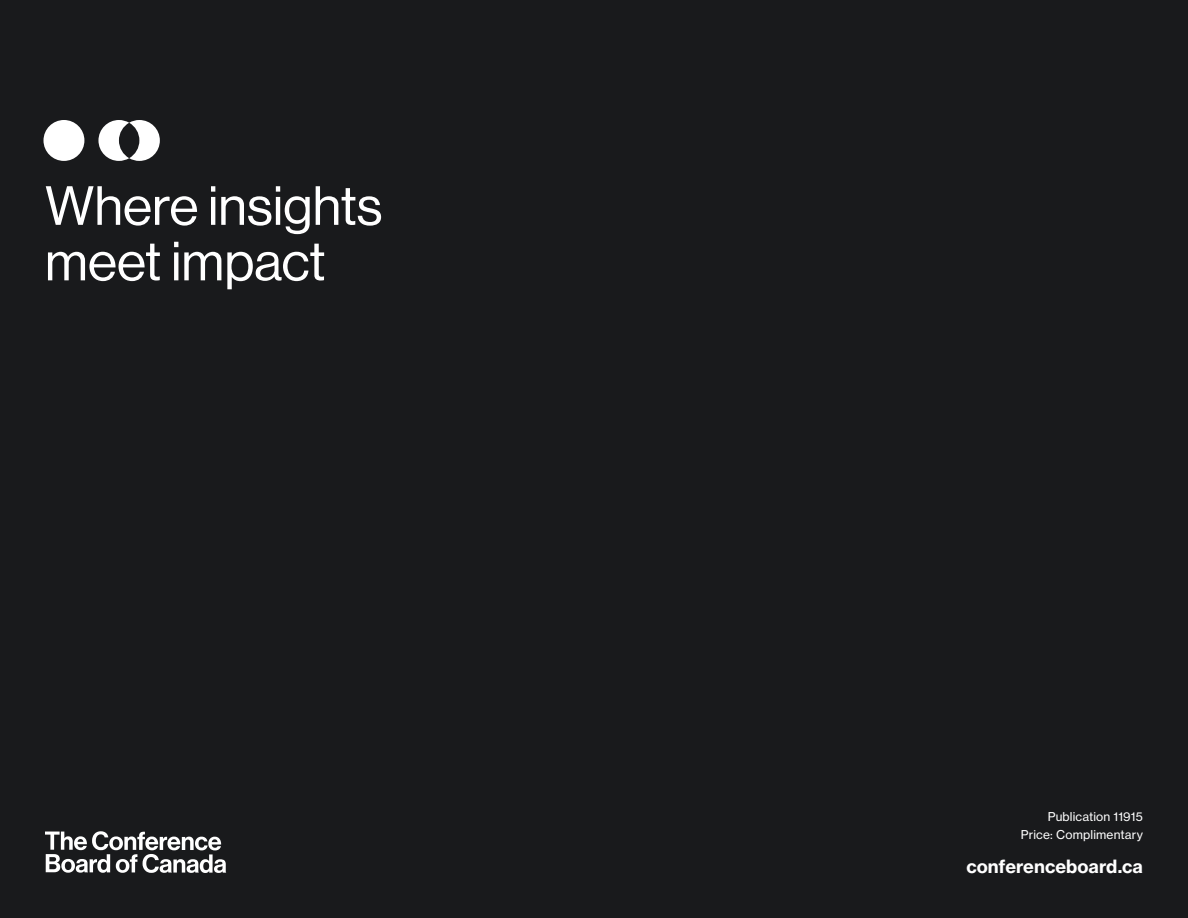
<style>
.page{position:relative;width:1188px;height:918px;background:#191a1c}
.page>*{position:absolute;margin:0;border:0;box-sizing:border-box;transform-origin:0 0}
.t1{font:54px/55.5px "N Haas Grotesk DS Pro 55 Rg";color:#fff}
.t2{font:18px "N Haas Grotesk TX Pro 75 Bd";color:#fff}
.t3{font:12px/18px "N Haas Grotesk TX Pro 55 Rg";letter-spacing:.015em;color:#fff;text-align:right}
</style>
<div class="page">
<svg style="left:45px;top:831px;width:181px;height:42px"></svg>
<svg style="left:98px;top:120px;width:62px;height:41px"></svg>
<div style="left:44px;top:120px;width:40px;height:41px;background:#fff;border-radius:50%"></div>
<h1 class="t1" style="left:45px;top:179px;width:339px">Where insights meet impact</h1>
<p class="t3" style="left:1021px;top:808px;width:124px">Publication 11915<br>Price: Complimentary</p>
<h2 class="t2" style="left:966px;top:855px;width:178px">conferenceboard.ca</h2>
</div>
